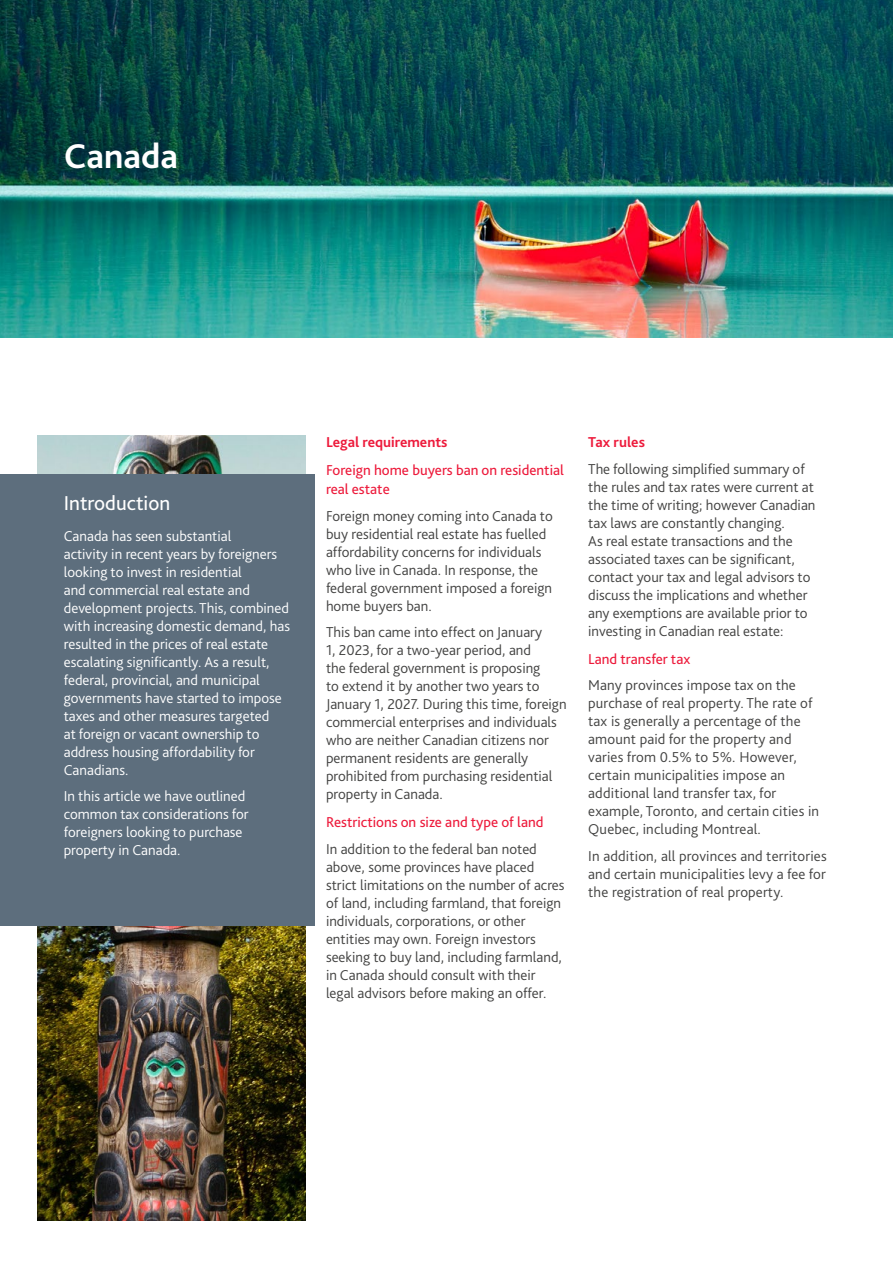
<style>
.page{position:relative;width:893px;height:1263px;background:#fff}
.page>*{position:absolute;margin:0;border:0;box-sizing:border-box;transform-origin:0 0}
.t1{font:700 36px "Bliss Pro";color:#fff}
.t2{font:21px "Bliss Pro";color:#fff}
.t3{font:300 15px/18px "Bliss Pro";color:#424241}
.t4{font:300 15px/18px "Bliss Pro";color:#fff}
.t5{font:15px/19.5px "Bliss Pro";color:#ed1a3b}
.t6{font:700 15px "Bliss Pro";color:#ed1a3b}
</style>
<div class="page">
<img style="left:0;top:0;width:893px;height:337px">
<img style="left:37px;top:435px;width:268px;height:785px">
<div style="left:0;top:474px;width:315px;height:452px;background:#5d6e7d"></div>
<h1 class="t1" style="left:64px;top:134px;width:116px">Canada</h1>
<h2 class="t2" style="left:64px;top:490px;width:108px">Introduction</h2>
<p class="t4" style="left:64px;top:526px;width:228px">Canada has seen substantial<br>activity in recent years by foreigners looking to invest in residential<br>and commercial real estate and development projects. This, combined with increasing domestic demand, has resulted in the prices of real estate escalating significantly. As a result, federal, provincial, and municipal governments have started to impose taxes and other measures targeted<br>at foreign or vacant ownership to address housing affordability for Canadians.</p>
<p class="t4" style="left:64px;top:787px;width:186px">In this article we have outlined common tax considerations for foreigners looking to purchase property in Canada.</p>
<p class="t6" style="left:326px;top:432px;width:123px">Legal requirements</p>
<p class="t5" style="left:326px;top:459px;width:240px">Foreign home buyers ban on residential real estate</p>
<p class="t3" style="left:326px;top:506px;width:228px">Foreign money coming into Canada to buy residential real estate has fuelled affordability concerns for individuals who live in Canada. In response, the federal government imposed a foreign home buyers ban.</p>
<p class="t3" style="left:326px;top:623px;width:242px">This ban came into effect on January<br>1, 2023, for a two-year period, and<br>the federal government is proposing<br>to extend it by another two years to January 1, 2027. During this time, foreign commercial enterprises and individuals who are neither Canadian citizens nor permanent residents are generally prohibited from purchasing residential property in Canada.</p>
<p class="t5" style="left:326px;top:812px;width:219px">Restrictions on size and type of land</p>
<p class="t3" style="left:326px;top:839px;width:240px">In addition to the federal ban noted above, some provinces have placed strict limitations on the number of acres of land, including farmland, that foreign individuals, corporations, or other entities may own. Foreign investors seeking to buy land, including farmland, in Canada should consult with their legal advisors before making an offer.</p>
<p class="t6" style="left:588px;top:433px;width:58px">Tax rules</p>
<p class="t3" style="left:588px;top:460px;width:229px">The following simplified summary of the rules and tax rates were current at the time of writing; however Canadian tax laws are constantly changing.<br>As real estate transactions and the associated taxes can be significant, contact your tax and legal advisors to discuss the implications and whether any exemptions are available prior to investing in Canadian real estate:</p>
<p class="t5" style="left:588px;top:649px;width:104px">Land transfer tax</p>
<p class="t3" style="left:588px;top:676px;width:232px">Many provinces impose tax on the purchase of real property. The rate of tax is generally a percentage of the amount paid for the property and varies from 0.5% to 5%. However, certain municipalities impose an additional land transfer tax, for example, Toronto, and certain cities in Quebec, including Montreal.</p>
<p class="t3" style="left:588px;top:847px;width:240px;text-align:justify">In addition, all provinces and territories and certain municipalities levy a fee for the registration of real property.</p>
</div>
